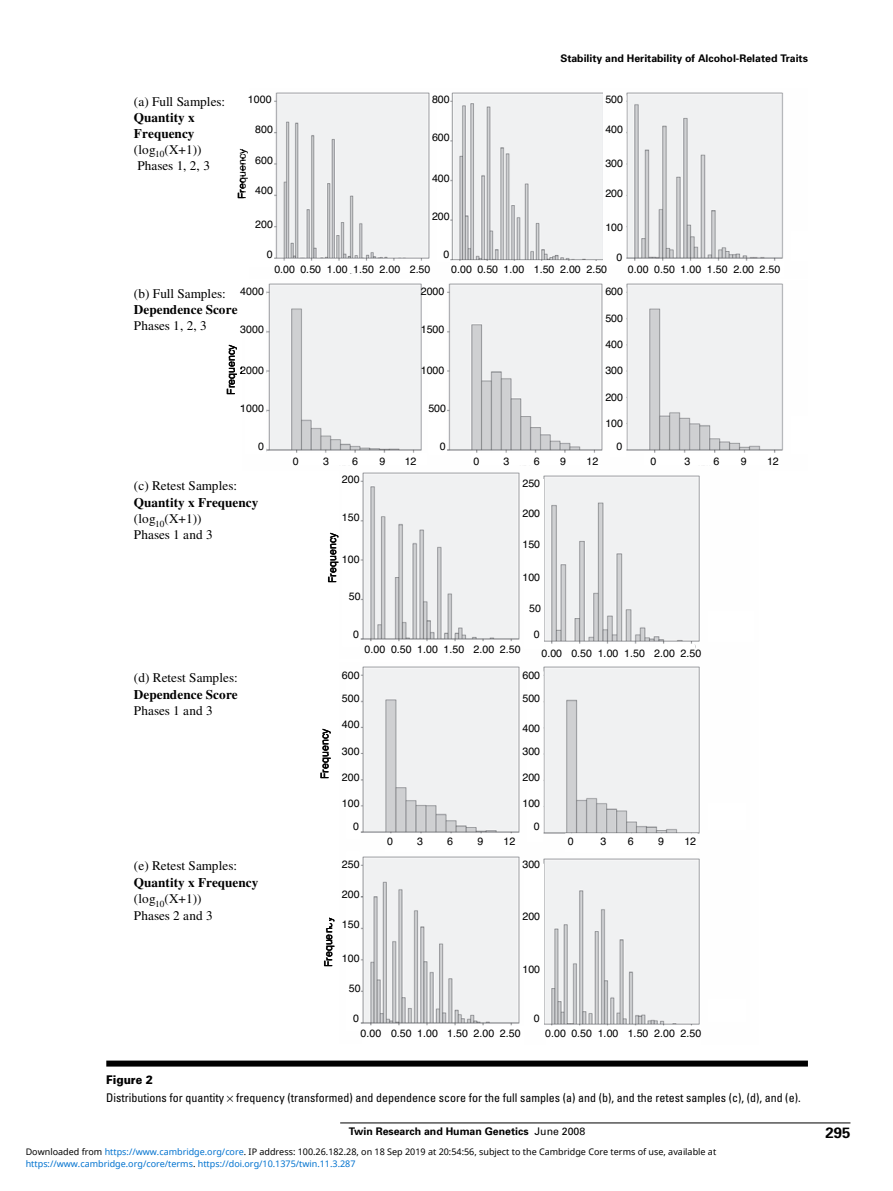
<style>
.page{position:relative;width:893px;height:1191px;background:#fff}
.page>*{position:absolute;margin:0;border:0;box-sizing:border-box;transform-origin:0 0}
.t1{font:700 15px "Univers";color:#000}
.t2{font:13.2px/16.4px "Times";letter-spacing:.005em;color:#000}
.t3{font:700 13.2px "Times";letter-spacing:.005em;color:#000}
.t4{font:condensed 12px "Univers";color:#000}
.t5{font:900 12px "Univers";color:#000;scale:.9 1}
.t6{font:10.65px/22.8px "Helvetica";color:#000}
.t7{font:700 10.5px "Univers";color:#000}
.t8{font:9px "Noto Sans";color:#000}
.t9{font:9px "Noto Sans";color:#0172cf}
.s1{font-weight:700}
.s2{font-weight:400}
.s3{color:#0172cf}
.s4{color:#000}
</style>
<div class="page">
<hr style="left:340px;top:1122px;width:510px;height:1px;background:#000">
<img style="left:274px;top:92px;width:156px;height:182px">
<img style="left:450px;top:92px;width:153px;height:174px">
<img style="left:626px;top:92px;width:157px;height:169px">
<div style="left:276px;top:261px;width:154px;height:12px;background:#fff"></div>
<div style="left:453px;top:261px;width:146px;height:15px;background:#fff"></div>
<img style="left:266px;top:283px;width:156px;height:183px">
<img style="left:447px;top:283px;width:156px;height:183px">
<img style="left:626px;top:283px;width:157px;height:183px">
<div style="left:291px;top:453px;width:135px;height:12px;background:#fff"></div>
<div style="left:471px;top:453px;width:128px;height:12px;background:#fff"></div>
<div style="left:644px;top:453px;width:136px;height:12px;background:#fff"></div>
<img style="left:360px;top:472px;width:160px;height:169px">
<img style="left:543px;top:475px;width:157px;height:173px">
<img style="left:361px;top:666px;width:159px;height:167px">
<img style="left:543px;top:666px;width:157px;height:168px">
<div style="left:527px;top:671px;width:17px;height:171px;border:1px solid #fff"></div>
<div style="left:565px;top:833px;width:133px;height:20px;border:1px solid #fff"></div>
<img style="left:361px;top:852px;width:217px;height:173px">
<img style="left:520px;top:854px;width:180px;height:171px">
<div style="left:524px;top:863px;width:19px;height:166px;background:#fff"></div>
<div style="left:106px;top:1060px;width:702px;height:6px;background:#000"></div>
<p class="t2" style="left:134px;top:94px;width:93px">(a) Full Samples:</p>
<p class="t2" style="left:134px;top:110px;width:78px"><span class="s1">Quantity x<br>Frequency </span>(log<sub>10</sub>(X+1))<br>Phases 1, 2, 3</p>
<p class="t7" style="left:560px;top:54px;width:249px">Stability and Heritability of Alcohol-Related Traits</p>
<p class="t6" style="left:248px;top:89px;width:25px">1000</p>
<p class="t6" style="left:255px;top:119px;width:19px">800</p>
<p class="t6" style="left:232px;top:199px;width:52px;rotate:-90deg">Frequency</p>
<p class="t6" style="left:255px;top:149px;width:19px">600</p>
<p class="t6" style="left:255px;top:179px;width:19px">400</p>
<p class="t6" style="left:255px;top:213px;width:19px">200</p>
<p class="t6" style="left:267px;top:243px;width:7px">0</p>
<p class="t6" style="left:432px;top:89px;width:19px">800</p>
<p class="t6" style="left:432px;top:127px;width:19px">600</p>
<p class="t6" style="left:432px;top:168px;width:19px">400</p>
<p class="t6" style="left:432px;top:206px;width:19px">200</p>
<p class="t6" style="left:443px;top:243px;width:7px">0</p>
<p class="t6" style="left:605px;top:89px;width:19px">500</p>
<p class="t6" style="left:605px;top:119px;width:19px">400</p>
<p class="t6" style="left:605px;top:153px;width:19px">300</p>
<p class="t6" style="left:605px;top:183px;width:19px">200</p>
<p class="t6" style="left:605px;top:217px;width:19px">100</p>
<p class="t6" style="left:617px;top:247px;width:7px">0</p>
<p class="t6" style="left:274px;top:258px;width:22px">0.00</p>
<p class="t6" style="left:410px;top:258px;width:22px">2.50</p>
<p class="t6" style="left:301px;top:258px;width:101px">0.50 1.00 1.50 2.00</p>
<p class="t6" style="left:451px;top:258px;width:158px">0.00 0.50 1.00 1.50 2.00 2.50</p>
<p class="t6" style="left:628px;top:258px;width:22px">0.00</p>
<p class="t6" style="left:733px;top:258px;width:22px">2.00</p>
<p class="t6" style="left:654px;top:258px;width:75px">0.50 1.00 1.50</p>
<p class="t6" style="left:760px;top:258px;width:22px">2.50</p>
<p class="t6" style="left:240px;top:281px;width:25px">4000</p>
<p class="t2" style="left:134px;top:286px;width:93px">(b) Full Samples:</p>
<p class="t3" style="left:134px;top:304px;width:105px">Dependence Score</p>
<p class="t2" style="left:134px;top:318px;width:74px">Phases 1, 2, 3</p>
<p class="t6" style="left:221px;top:395px;width:52px;rotate:-90deg">Frequency</p>
<p class="t6" style="left:240px;top:319px;width:25px">3000</p>
<p class="t6" style="left:240px;top:360px;width:25px">2000</p>
<p class="t6" style="left:421px;top:281px;width:25px">2000</p>
<p class="t6" style="left:421px;top:319px;width:25px">1500</p>
<p class="t6" style="left:421px;top:360px;width:25px">1000</p>
<p class="t6" style="left:605px;top:281px;width:19px">600</p>
<p class="t6" style="left:605px;top:307px;width:19px">500</p>
<p class="t6" style="left:605px;top:334px;width:19px">400</p>
<p class="t6" style="left:605px;top:360px;width:19px">300</p>
<p class="t6" style="left:605px;top:386px;width:19px">200</p>
<p class="t6" style="left:240px;top:398px;width:25px">1000</p>
<p class="t6" style="left:428px;top:398px;width:19px">500</p>
<p class="t6" style="left:605px;top:413px;width:19px">100</p>
<p class="t6" style="left:258px;top:435px;width:7px">0</p>
<p class="t6" style="left:440px;top:435px;width:7px">0</p>
<p class="t6" style="left:617px;top:435px;width:7px">0</p>
<p class="t6" style="left:293px;top:450px;width:7px">0</p>
<p class="t6" style="left:323px;top:450px;width:7px">3</p>
<p class="t6" style="left:352px;top:450px;width:7px">6</p>
<p class="t6" style="left:380px;top:450px;width:7px">9</p>
<p class="t6" style="left:405px;top:450px;width:13px">12</p>
<p class="t6" style="left:474px;top:450px;width:7px">0</p>
<p class="t6" style="left:504px;top:450px;width:7px">3</p>
<p class="t6" style="left:534px;top:450px;width:7px">6</p>
<p class="t6" style="left:560px;top:450px;width:7px">9</p>
<p class="t6" style="left:586px;top:450px;width:13px">12</p>
<p class="t6" style="left:651px;top:450px;width:7px">0</p>
<p class="t6" style="left:684px;top:450px;width:7px">3</p>
<p class="t6" style="left:713px;top:450px;width:7px">6</p>
<p class="t6" style="left:741px;top:450px;width:7px">9</p>
<p class="t6" style="left:767px;top:450px;width:13px">12</p>
<p class="t2" style="left:134px;top:478px;width:105px">(c) Retest Samples:</p>
<p class="t2" style="left:134px;top:495px;width:126px"><span class="s1">Quantity x Frequency </span>(log<sub>10</sub>(X+1))<br>Phases 1 and 3</p>
<p class="t6" style="left:342px;top:469px;width:19px">200</p>
<p class="t6" style="left:342px;top:507px;width:19px">150</p>
<p class="t6" style="left:342px;top:548px;width:19px">100</p>
<p class="t6" style="left:349px;top:586px;width:13px">50</p>
<p class="t6" style="left:322px;top:583px;width:52px;rotate:-90deg">Frequency</p>
<p class="t6" style="left:522px;top:473px;width:19px">250</p>
<p class="t6" style="left:522px;top:503px;width:19px">200</p>
<p class="t6" style="left:522px;top:533px;width:19px">150</p>
<p class="t6" style="left:522px;top:567px;width:19px">100</p>
<p class="t6" style="left:529px;top:597px;width:13px">50</p>
<p class="t6" style="left:353px;top:624px;width:7px">0</p>
<p class="t6" style="left:534px;top:624px;width:7px">0</p>
<p class="t6" style="left:364px;top:639px;width:158px">0.00 0.50 1.00 1.50 2.00 2.50</p>
<p class="t6" style="left:541px;top:642px;width:161px">0.00 0.50 1.00 1.50 2.00 2.50</p>
<p class="t2" style="left:134px;top:670px;width:105px">(d) Retest Samples:</p>
<p class="t3" style="left:134px;top:689px;width:105px">Dependence Score</p>
<p class="t2" style="left:134px;top:704px;width:80px">Phases 1 and 3</p>
<p class="t6" style="left:314px;top:779px;width:52px;rotate:-90deg">Frequency</p>
<p class="t6" style="left:342px;top:665px;width:19px">600<br>500</p>
<p class="t6" style="left:342px;top:714px;width:19px">400</p>
<p class="t6" style="left:342px;top:740px;width:19px">300</p>
<p class="t6" style="left:342px;top:767px;width:19px">200</p>
<p class="t6" style="left:342px;top:793px;width:19px;text-align:right">100<br>0</p>
<p class="t6" style="left:522px;top:665px;width:19px">600</p>
<p class="t6" style="left:522px;top:688px;width:19px">500</p>
<p class="t6" style="left:522px;top:718px;width:19px">400</p>
<p class="t6" style="left:522px;top:740px;width:19px">300</p>
<p class="t6" style="left:522px;top:767px;width:19px">200</p>
<p class="t6" style="left:522px;top:793px;width:19px">100</p>
<p class="t6" style="left:534px;top:816px;width:7px">0</p>
<p class="t6" style="left:387px;top:831px;width:7px">0</p>
<p class="t6" style="left:417px;top:831px;width:7px">3</p>
<p class="t6" style="left:447px;top:831px;width:7px">6</p>
<p class="t6" style="left:477px;top:831px;width:7px">9</p>
<p class="t6" style="left:504px;top:831px;width:13px">12</p>
<p class="t6" style="left:568px;top:831px;width:7px">0</p>
<p class="t6" style="left:684px;top:831px;width:13px">12</p>
<p class="t6" style="left:600px;top:831px;width:7px">3</p>
<p class="t6" style="left:628px;top:831px;width:7px">6</p>
<p class="t6" style="left:658px;top:831px;width:7px">9</p>
<p class="t2" style="left:134px;top:858px;width:105px">(e) Retest Samples:</p>
<p class="t2" style="left:134px;top:875px;width:126px"><span class="s1">Quantity x Frequency </span>(log<sub>10</sub>(X+1))<br>Phases 2 and 3</p>
<p class="t6" style="left:342px;top:853px;width:19px">250</p>
<p class="t6" style="left:522px;top:853px;width:19px">300</p>
<p class="t6" style="left:342px;top:883px;width:19px">200</p>
<p class="t6" style="left:318px;top:967px;width:52px;rotate:-90deg">Frequency</p>
<p class="t6" style="left:342px;top:913px;width:19px">150</p>
<p class="t6" style="left:342px;top:947px;width:19px">100</p>
<p class="t6" style="left:522px;top:906px;width:19px">200</p>
<p class="t6" style="left:522px;top:959px;width:19px">100</p>
<p class="t6" style="left:349px;top:977px;width:13px">50</p>
<p class="t6" style="left:353px;top:1008px;width:7px">0</p>
<p class="t6" style="left:534px;top:1008px;width:7px">0</p>
<p class="t6" style="left:361px;top:1023px;width:161px">0.00 0.50 1.00 1.50 2.00 2.50</p>
<p class="t6" style="left:545px;top:1023px;width:158px">0.00 0.50 1.00 1.50 2.00 2.50</p>
<p class="t5" style="left:106px;top:1075px;width:53px">Figure 2</p>
<p class="t4" style="left:106px;top:1093px;width:696px">Distributions for quantity frequency (transformed) and dependence score for the full samples (a) and (b), and the retest samples (c), (d), and (e).</p>
<p class="t7" style="left:349px;top:1127px;width:238px">Twin Research and Human Genetics <span class="s2">June 2008</span></p>
<h1 class="t1" style="left:825px;top:1127px;width:27px">295</h1>
<p class="t8" style="left:26px;top:1145px;width:692px">Downloaded from <span class="s3">https://www.cambridge.org/core</span>. IP address: 100.26.182.28, on 18 Sep 2019 at 20:54:56, subject to the Cambridge Core terms of use, available at</p>
<p class="t9" style="left:26px;top:1157px;width:331px">https://www.cambridge.org/core/terms<span class="s4">.</span> https://doi.org/10.1375/twin.11.3.287</p>
</div>
